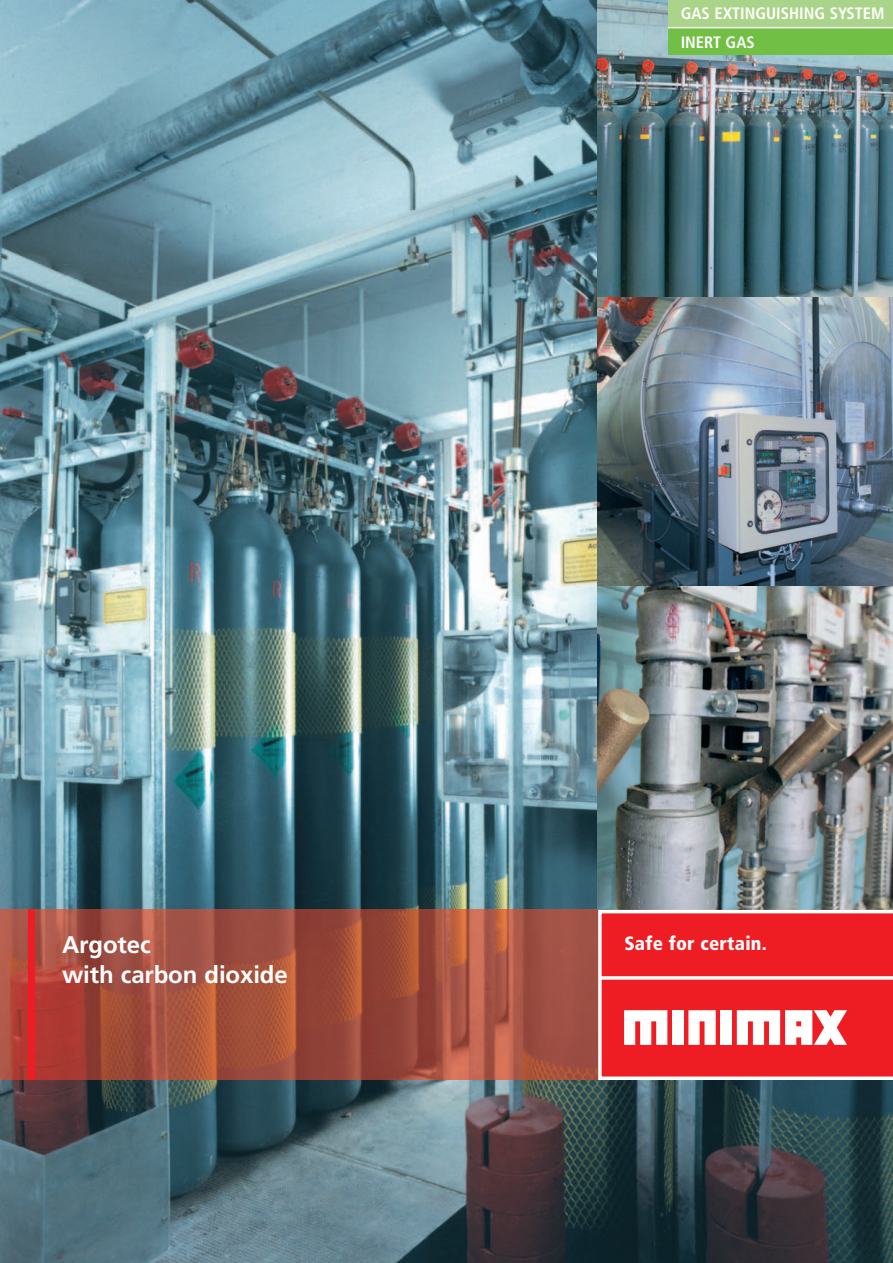
<style>
.page{position:relative;width:893px;height:1263px;background:#fff}
.page>*{position:absolute;margin:0;border:0;box-sizing:border-box;transform-origin:0 0}
.t1{font:700 24px/30px "Frutiger";letter-spacing:-.005em;color:#fff}
.t2{font:900 condensed 19.05px "Frutiger";letter-spacing:.01em;color:#fff}
.t3{font:700 condensed 16.5px/28.5px "Frutiger";color:#fff}
</style>
<div class="page">
<img style="left:0;top:0;width:892px;height:1263px">
<img style="left:0;top:910px;width:598px;height:170px">
<div style="left:28px;top:910px;width:6px;height:170px;background:#ee1d23"></div>
<img style="left:597px;top:586px;width:295px;height:324px">
<img style="left:597px;top:297px;width:295px;height:289px">
<img style="left:597px;top:0;width:295px;height:297px">
<div style="left:668px;top:0;width:224px;height:28px;background:#aad489"></div>
<div style="left:668px;top:28px;width:224px;height:27px;background:#71bf44"></div>
<hr style="left:668px;top:27px;width:224px;height:1px;background:#fff">
<svg style="left:598px;top:910px;width:294px;height:170px;background:#f0484c"></svg>
<p class="t3" style="left:680px;top:1px;width:205px">GAS EXTINGUISHING SYSTEM<br>INERT GAS</p>
<h1 class="t1" style="left:62px;top:932px;width:227px">Argotec<br>with carbon dioxide</h1>
<p class="t2" style="left:624px;top:935px;width:144px">Safe for certain.</p>
</div>
